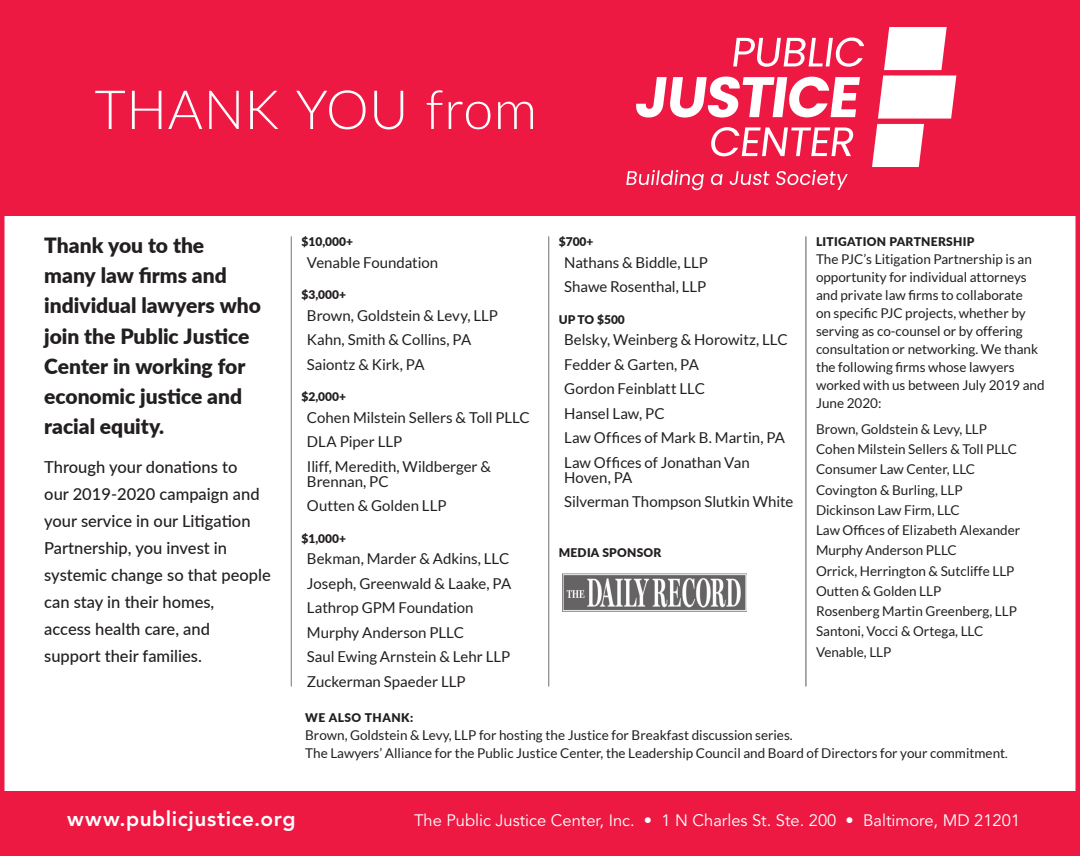
<style>
.page{position:relative;width:1080px;height:856px;background:#fff}
.page>*{position:absolute;margin:0;border:0;box-sizing:border-box;transform-origin:0 0}
.t1{font:300 54px "Lato";letter-spacing:.01em;color:#fff}
.t2{font:900 21px/30px "Lato";color:#231f20}
.t3{font:800 20.85px "Avenir";letter-spacing:.025em;color:#fff}
.t4{font:500 16.5px/27px "Lato";color:#231f20}
.t5{font:16.5px "Avenir";color:#fff}
.t6{font:15px/24.5px "Lato";color:#231f20}
.t7{font:13.5px/20.2px "Lato";color:#231f20}
.t8{font:900 12px "Lato";letter-spacing:.02em;color:#231f20}
.t9{font:900 12px "Lato";letter-spacing:.04em;color:#231f20}
.s1{font-size:12px}
</style>
<div class="page">
<div style="left:0;top:0;width:1080px;height:216px;background:#ed1943"></div>
<img style="left:562px;top:573px;width:185px;height:39px">
<hr style="left:291px;top:236px;width:1px;height:450px;background:#939598">
<hr style="left:548px;top:236px;width:1px;height:450px;background:#939598">
<hr style="left:805px;top:236px;width:1px;height:450px;background:#939598">
<div style="left:0;top:790px;width:1080px;height:65px;background:#ed1943"></div>
<svg style="left:733px;top:37px;width:131px;height:30px"></svg>
<svg style="left:636px;top:76px;width:224px;height:41px"></svg>
<svg style="left:711px;top:127px;width:143px;height:29px"></svg>
<svg style="left:878px;top:27px;width:78px;height:91px"></svg>
<svg style="left:872px;top:124px;width:52px;height:43px;background:#fde7ec"></svg>
<svg style="left:626px;top:170px;width:78px;height:20px"></svg>
<svg style="left:711px;top:174px;width:12px;height:11px"></svg>
<svg style="left:729px;top:171px;width:41px;height:14px"></svg>
<svg style="left:776px;top:170px;width:72px;height:20px"></svg>
<div style="left:0;top:0;width:1080px;height:797px;border:4px solid #ed1943"></div>
<h1 class="t1" style="left:94px;top:72px;width:444px">THANK YOU from</h1>
<h2 class="t2" style="left:44px;top:230px;width:218px">Thank you to the many law firms and individual lawyers who join the Public Justice<br>Center in working for economic justice and racial equity.</h2>
<p class="t4" style="left:44px;top:452px;width:228px">Through your donations to<br>our 2019-2020 campaign and your service in our Litigation<br>Partnership, you invest in systemic change so that people can stay in their homes,<br>access health care, and<br>support their families.</p>
<p class="t8" style="left:302px;top:233px;width:53px">$10,000+</p>
<p class="t6" style="left:307px;top:250px;width:133px">Venable Foundation</p>
<p class="t8" style="left:302px;top:286px;width:46px">$3,000+</p>
<p class="t6" style="left:307px;top:303px;width:193px">Brown, Goldstein &amp; Levy, LLP<br>Kahn, Smith &amp; Collins, PA<br>Saiontz &amp; Kirk, PA</p>
<p class="t8" style="left:302px;top:387px;width:46px">$2,000+</p>
<p class="t6" style="left:307px;top:405px;width:225px">Cohen Milstein Sellers &amp; Toll PLLC<br>DLA Piper LLP<br>Iliff, Meredith, Wildberger &amp;</p>
<p class="t6" style="left:307px;top:469px;width:141px">Brennan, PC<br>Outten &amp; Golden LLP</p>
<p class="t8" style="left:302px;top:529px;width:46px">$1,000+</p>
<p class="t6" style="left:307px;top:546px;width:206px">Bekman, Marder &amp; Adkins, LLC<br>Joseph, Greenwald &amp; Laake, PA<br>Lathrop GPM Foundation<br>Murphy Anderson PLLC<br>Saul Ewing Arnstein &amp; Lehr LLP<br>Zuckerman Spaeder LLP</p>
<p class="t8" style="left:559px;top:233px;width:36px">$700+</p>
<p class="t6" style="left:564px;top:250px;width:145px">Nathans &amp; Biddle, LLP<br>Shawe Rosenthal, LLP</p>
<p class="t8" style="left:559px;top:310px;width:68px">UP TO $500</p>
<p class="t6" style="left:564px;top:327px;width:225px">Belsky, Weinberg &amp; Horowitz, LLC<br>Fedder &amp; Garten, PA<br>Gordon Feinblatt LLC<br>Hansel Law, PC<br>Law Offices of Mark B. Martin, PA<br>Law Offices of Jonathan Van</p>
<p class="t6" style="left:564px;top:465px;width:231px">Hoven, PA<br>Silverman Thompson Slutkin White</p>
<p class="t8" style="left:559px;top:543px;width:104px">MEDIA SPONSOR</p>
<p class="t8" style="left:816px;top:233px;width:160px">LITIGATION PARTNERSHIP</p>
<p class="t7" style="left:816px;top:250px;width:230px;line-height:18px">The PJC’s Litigation Partnership is an opportunity for individual attorneys and private law firms to collaborate<br>on specific PJC projects, whether by serving as co-counsel or by offering consultation or networking. We thank the following firms whose lawyers worked with us between July 2019 and June 2020:</p>
<p class="t7" style="left:816px;top:418px;width:206px">Brown, Goldstein &amp; Levy, LLP<br>Cohen Milstein Sellers &amp; Toll PLLC<br>Consumer Law Center, LLC<br>Covington &amp; Burling, LLP<br>Dickinson Law Firm, LLC<br>Law Offices of Elizabeth Alexander<br>Murphy Anderson PLLC<br>Orrick, Herrington &amp; Sutcliffe LLP<br>Outten &amp; Golden LLP<br>Rosenberg Martin Greenberg, LLP<br>Santoni, Vocci &amp; Ortega, LLC<br>Venable, LLP</p>
<p class="t9" style="left:305px;top:708px;width:110px">WE ALSO THANK:</p>
<p class="t7" style="left:305px;top:725px;width:704px;line-height:18px">Brown, Goldstein &amp; Levy, LLP for hosting the Justice for Breakfast discussion series.<br>The Lawyers’ Alliance for the Public Justice Center, the Leadership Council and Board of Directors for your commitment<span class="s1">.</span></p>
<h3 class="t3" style="left:67px;top:806px;width:230px">www.publicjustice.org</h3>
<p class="t5" style="left:414px;top:810px;width:608px">The Public Justice Center, Inc. • 1 N Charles St. Ste. 200 • Baltimore, MD 21201</p>
</div>
